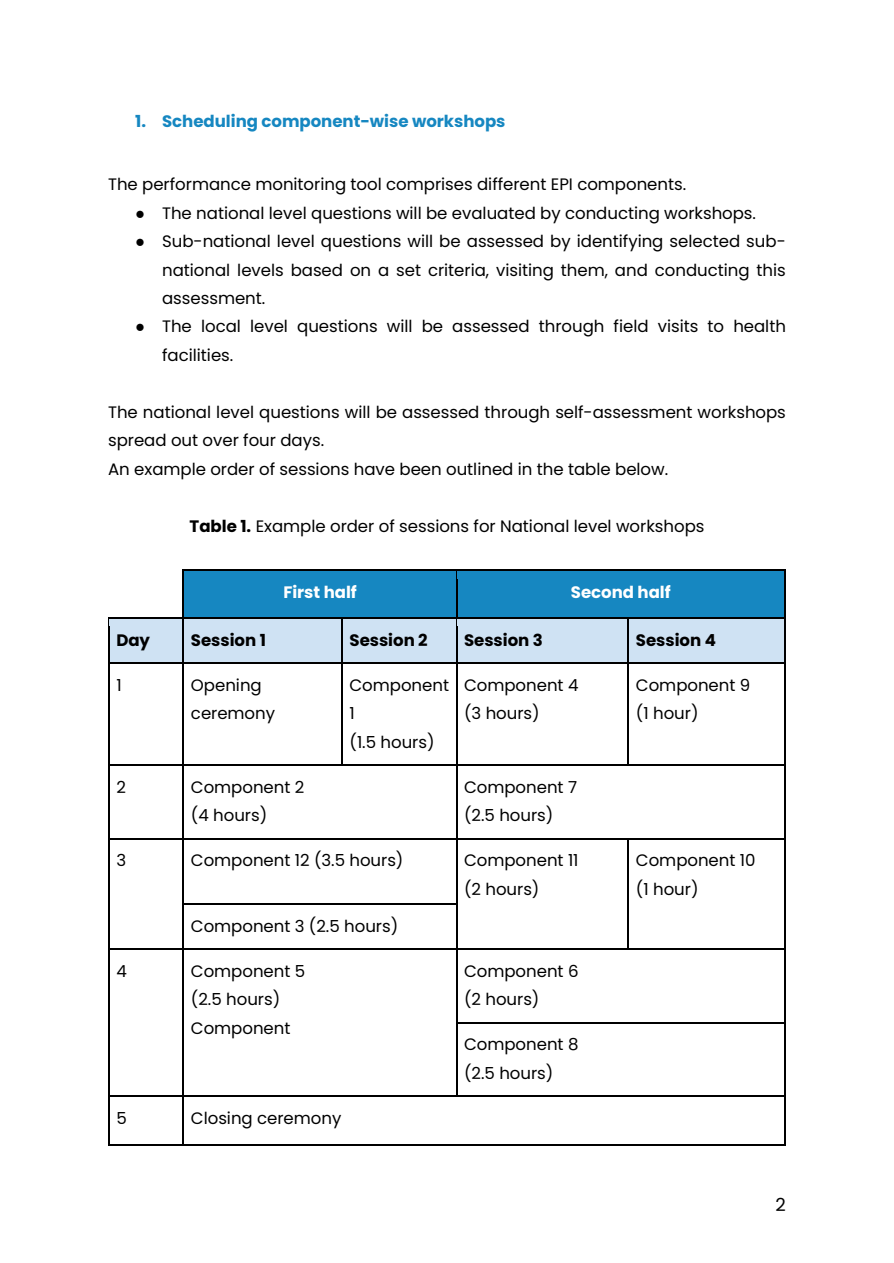
<style>
.page{position:relative;width:894px;height:1263px;background:#fff}
.page>*{position:absolute;margin:0;border:0;box-sizing:border-box;transform-origin:0 0}
.t1{font:18px "Poppins";color:#000}
.t2{font:16.5px/28.5px "Poppins";color:#000}
.t3{font:700 16.5px "Poppins";color:#1687c1}
.t4{font:700 16.5px "Poppins";color:#000}
.t5{font:700 16.5px "Poppins";color:#fff}
.s1{font-family:"Times New Roman"}
.s2{font-weight:700}
</style>
<div class="page">
<div style="left:184px;top:571px;width:271px;height:46px;background:#1687c1"></div>
<div style="left:457px;top:571px;width:327px;height:46px;background:#1687c1"></div>
<hr style="left:184px;top:570px;width:271px;height:1px;background:#000">
<svg style="left:455px;top:570px;width:2px;height:9px"></svg>
<hr style="left:457px;top:570px;width:327px;height:1px;background:#000">
<hr style="left:183px;top:579px;width:1px;height:38px;background:#000">
<hr style="left:455px;top:579px;width:2px;height:38px;background:#000">
<hr style="left:784px;top:579px;width:1px;height:38px;background:#000">
<div style="left:109px;top:619px;width:74px;height:43px;background:#cfe2f3"></div>
<div style="left:184px;top:619px;width:157px;height:43px;background:#cfe2f3"></div>
<div style="left:343px;top:619px;width:112px;height:43px;background:#cfe2f3"></div>
<div style="left:457px;top:619px;width:170px;height:43px;background:#cfe2f3"></div>
<div style="left:629px;top:619px;width:155px;height:43px;background:#cfe2f3"></div>
<hr style="left:109px;top:617px;width:74px;height:2px;background:#000">
<hr style="left:184px;top:617px;width:157px;height:2px;background:#000">
<svg style="left:341px;top:617px;width:2px;height:9px"></svg>
<hr style="left:343px;top:617px;width:112px;height:2px;background:#000">
<svg style="left:455px;top:617px;width:2px;height:9px"></svg>
<hr style="left:457px;top:617px;width:170px;height:2px;background:#000">
<svg style="left:627px;top:617px;width:2px;height:9px"></svg>
<hr style="left:629px;top:617px;width:155px;height:2px;background:#000">
<hr style="left:108px;top:626px;width:1px;height:36px;background:#000">
<hr style="left:183px;top:626px;width:1px;height:36px;background:#000">
<hr style="left:341px;top:626px;width:2px;height:36px;background:#000">
<hr style="left:455px;top:626px;width:2px;height:36px;background:#000">
<hr style="left:627px;top:626px;width:2px;height:36px;background:#000">
<hr style="left:784px;top:626px;width:1px;height:36px;background:#000">
<hr style="left:109px;top:662px;width:74px;height:2px;background:#000">
<hr style="left:184px;top:662px;width:157px;height:2px;background:#000">
<svg style="left:341px;top:662px;width:2px;height:9px"></svg>
<hr style="left:343px;top:662px;width:112px;height:2px;background:#000">
<hr style="left:457px;top:662px;width:170px;height:2px;background:#000">
<svg style="left:627px;top:662px;width:2px;height:9px"></svg>
<hr style="left:629px;top:662px;width:155px;height:2px;background:#000">
<hr style="left:108px;top:671px;width:1px;height:93px;background:#000">
<hr style="left:183px;top:671px;width:1px;height:93px;background:#000">
<hr style="left:341px;top:671px;width:2px;height:93px;background:#000">
<hr style="left:455px;top:671px;width:2px;height:93px;background:#000">
<hr style="left:627px;top:671px;width:2px;height:93px;background:#000">
<hr style="left:784px;top:671px;width:1px;height:93px;background:#000">
<hr style="left:109px;top:764px;width:74px;height:2px;background:#000">
<hr style="left:184px;top:764px;width:157px;height:2px;background:#000">
<hr style="left:343px;top:764px;width:112px;height:2px;background:#000">
<hr style="left:457px;top:764px;width:170px;height:2px;background:#000">
<hr style="left:629px;top:764px;width:155px;height:2px;background:#000">
<hr style="left:108px;top:773px;width:1px;height:65px;background:#000">
<hr style="left:183px;top:773px;width:1px;height:65px;background:#000">
<hr style="left:455px;top:773px;width:2px;height:65px;background:#000">
<hr style="left:784px;top:773px;width:1px;height:65px;background:#000">
<hr style="left:109px;top:838px;width:74px;height:1px;background:#000">
<hr style="left:184px;top:838px;width:271px;height:1px;background:#000">
<hr style="left:457px;top:838px;width:170px;height:1px;background:#000">
<svg style="left:627px;top:838px;width:2px;height:9px"></svg>
<hr style="left:629px;top:838px;width:155px;height:1px;background:#000">
<hr style="left:108px;top:847px;width:1px;height:56px;background:#000">
<hr style="left:183px;top:847px;width:1px;height:56px;background:#000">
<hr style="left:455px;top:847px;width:2px;height:56px;background:#000">
<hr style="left:627px;top:847px;width:2px;height:56px;background:#000">
<hr style="left:784px;top:847px;width:1px;height:56px;background:#000">
<hr style="left:184px;top:903px;width:271px;height:2px;background:#000">
<svg style="left:627px;top:903px;width:2px;height:9px"></svg>
<hr style="left:108px;top:912px;width:1px;height:36px;background:#000">
<hr style="left:183px;top:912px;width:1px;height:36px;background:#000">
<hr style="left:455px;top:912px;width:2px;height:36px;background:#000">
<hr style="left:627px;top:912px;width:2px;height:36px;background:#000">
<hr style="left:784px;top:912px;width:1px;height:36px;background:#000">
<hr style="left:109px;top:948px;width:74px;height:2px;background:#000">
<hr style="left:184px;top:948px;width:271px;height:2px;background:#000">
<hr style="left:457px;top:948px;width:170px;height:2px;background:#000">
<hr style="left:629px;top:948px;width:155px;height:2px;background:#000">
<hr style="left:108px;top:957px;width:1px;height:65px;background:#000">
<hr style="left:183px;top:957px;width:1px;height:65px;background:#000">
<hr style="left:455px;top:957px;width:2px;height:65px;background:#000">
<hr style="left:784px;top:957px;width:1px;height:65px;background:#000">
<hr style="left:457px;top:1022px;width:327px;height:1px;background:#000">
<hr style="left:108px;top:1031px;width:1px;height:64px;background:#000">
<hr style="left:183px;top:1031px;width:1px;height:64px;background:#000">
<hr style="left:455px;top:1031px;width:2px;height:64px;background:#000">
<hr style="left:784px;top:1031px;width:1px;height:64px;background:#000">
<hr style="left:109px;top:1095px;width:74px;height:2px;background:#000">
<hr style="left:184px;top:1095px;width:271px;height:2px;background:#000">
<hr style="left:457px;top:1095px;width:327px;height:2px;background:#000">
<hr style="left:108px;top:1104px;width:1px;height:39px;background:#000">
<hr style="left:109px;top:1143px;width:74px;height:2px;background:#000">
<hr style="left:183px;top:1104px;width:1px;height:39px;background:#000">
<hr style="left:184px;top:1143px;width:600px;height:2px;background:#000">
<hr style="left:784px;top:1104px;width:1px;height:39px;background:#000">
<p class="t3" style="left:135px;top:110px;width:372px">1. Scheduling component-wise workshops</p>
<p class="t2" style="left:108px;top:170px;width:579px">The performance monitoring tool comprises different EPI components.</p>
<p class="t2" style="left:135px;top:198px;width:622px"><span class="s1">●</span> The national level questions will be evaluated by conducting workshops.</p>
<p class="t2" style="left:162px;top:227px;width:625px;text-align:justify;text-indent:-27px"><span class="s1">●</span> Sub-national level questions will be assessed by identifying selected sub&shy;national levels based on a set criteria, visiting them, and conducting this assessment.</p>
<p class="t2" style="left:162px;top:312px;width:625px;text-indent:-27px"><span class="s1">●</span> The local level questions will be assessed through field visits to health facilities.</p>
<p class="t2" style="left:108px;top:398px;width:679px">The national level questions will be assessed through self-assessment workshops spread out over four days.<br>An example order of sessions have been outlined in the table below.</p>
<p class="t2" style="left:189px;top:512px;width:516px"><span class="s2">Table 1.</span> Example order of sessions for National level workshops</p>
<p class="t5" style="left:283px;top:580px;width:75px">First half</p>
<p class="t5" style="left:570px;top:580px;width:101px">Second half</p>
<p class="t4" style="left:116px;top:628px;width:35px">Day</p>
<p class="t4" style="left:191px;top:628px;width:76px">Session 1</p>
<p class="t4" style="left:349px;top:628px;width:80px">Session 2</p>
<p class="t4" style="left:464px;top:628px;width:80px">Session 3</p>
<p class="t4" style="left:635px;top:628px;width:81px">Session 4</p>
<p class="t2" style="left:116px;top:670px;width:7px">1</p>
<p class="t2" style="left:191px;top:670px;width:86px">Opening ceremony</p>
<p class="t2" style="left:349px;top:670px;width:101px">Component<br>1<br>(1.5 hours)</p>
<p class="t2" style="left:464px;top:670px;width:116px">Component 4 (3 hours)</p>
<p class="t2" style="left:635px;top:670px;width:116px">Component 9 (1 hour)</p>
<p class="t2" style="left:116px;top:772px;width:11px">2</p>
<p class="t2" style="left:191px;top:772px;width:115px">Component 2 (4 hours)</p>
<p class="t2" style="left:464px;top:772px;width:114px">Component 7 (2.5 hours)</p>
<p class="t2" style="left:116px;top:846px;width:11px">3</p>
<p class="t2" style="left:191px;top:846px;width:214px">Component 12 (3.5 hours)</p>
<p class="t2" style="left:464px;top:846px;width:116px">Component 11 (2 hours)</p>
<p class="t2" style="left:635px;top:846px;width:121px">Component 10 (1 hour)</p>
<p class="t2" style="left:191px;top:911px;width:209px">Component 3 (2.5 hours)</p>
<p class="t2" style="left:116px;top:956px;width:12px">4</p>
<p class="t2" style="left:191px;top:956px;width:116px">Component 5 (2.5 hours)<br>Component</p>
<p class="t2" style="left:464px;top:956px;width:116px">Component 6 (2 hours)</p>
<p class="t2" style="left:464px;top:1030px;width:116px">Component 8 (2.5 hours)</p>
<p class="t2" style="left:116px;top:1103px;width:12px">5</p>
<p class="t2" style="left:191px;top:1103px;width:152px">Closing ceremony</p>
<p class="t1" style="left:775px;top:1192px;width:12px">2</p>
</div>
